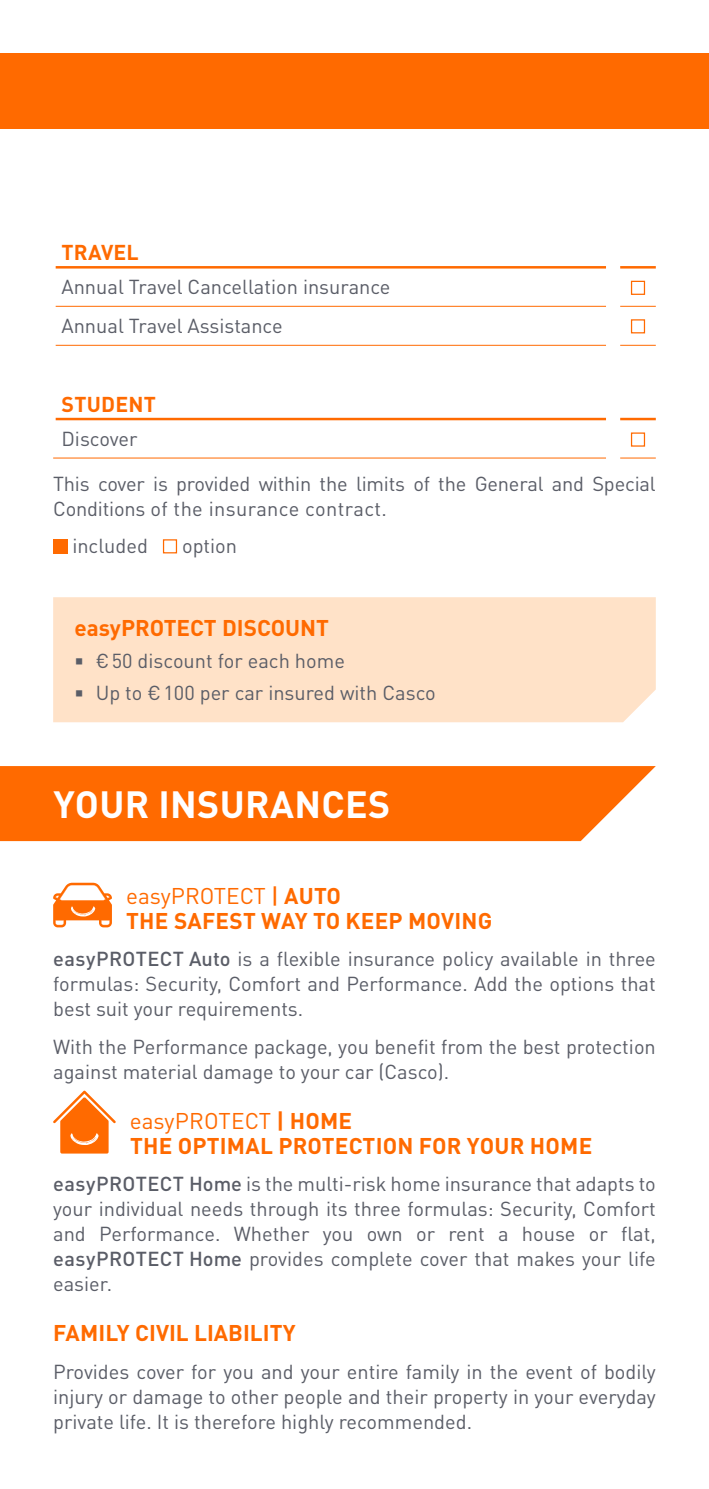
<style>
.page{position:relative;width:709px;height:1489px;background:#fff}
.page>*{position:absolute;margin:0;border:0;box-sizing:border-box;transform-origin:0 0}
.t1{font:700 37.5px "DIN Pro";letter-spacing:.01em;color:#fff}
.t2{font:700 22.5px/25px "DIN Pro";color:#ff6a00}
.t3{font:700 21.25px "DIN Pro";letter-spacing:.01em;color:#ff6a00}
.t4{font:20px/25px "DIN Pro";color:#5a5d67}
.s1{font-weight:400}
.s2{font-weight:500}
</style>
<div class="page">
<svg style="left:53px;top:882px;width:59px;height:45px"></svg>
<svg style="left:53px;top:1090px;width:63px;height:63px"></svg>
<div style="left:53px;top:597px;width:603px;height:125px;background:#ffe2c8"></div>
<div style="left:0;top:53px;width:709px;height:75px;background:#ff6a00"></div>
<div style="left:0;top:766px;width:656px;height:75px;background:#ff6a00"></div>
<hr style="left:56px;top:266px;width:550px;height:2px;background:#ff6a00">
<hr style="left:620px;top:266px;width:36px;height:2px;background:#ff6a00">
<hr style="left:56px;top:306px;width:550px;height:1px;background:#ff6a00">
<hr style="left:620px;top:306px;width:36px;height:1px;background:#ff6a00">
<hr style="left:56px;top:345px;width:550px;height:1px;background:#ff6a00">
<hr style="left:620px;top:345px;width:36px;height:1px;background:#ff6a00">
<hr style="left:56px;top:418px;width:550px;height:2px;background:#ff6a00">
<hr style="left:53px;top:457px;width:553px;height:1px;background:#ff6a00">
<hr style="left:620px;top:418px;width:36px;height:2px;background:#ff6a00">
<hr style="left:620px;top:457px;width:36px;height:1px;background:#ff6a00">
<div style="left:631px;top:281px;width:14px;height:14px;border:1px solid #ff6a00"></div>
<div style="left:631px;top:319px;width:14px;height:14px;border:1px solid #ff6a00"></div>
<div style="left:631px;top:432px;width:14px;height:14px;border:1px solid #ff6a00"></div>
<div style="left:53px;top:539px;width:14px;height:14px;background:#ff6a00"></div>
<div style="left:163px;top:539px;width:14px;height:14px;border:1px solid #ff6a00"></div>
<svg style="left:76px;top:658px;width:6px;height:6px"></svg>
<svg style="left:76px;top:690px;width:6px;height:6px"></svg>
<p class="t3" style="left:62px;top:238px;width:79px">TRAVEL</p>
<p class="t4" style="left:61px;top:267px;width:330px;line-height:39px">Annual Travel Cancellation insurance<br>Annual Travel Assistance</p>
<p class="t3" style="left:62px;top:390px;width:96px">STUDENT</p>
<p class="t4" style="left:61px;top:425px;width:78px">Discover</p>
<p class="t4" style="left:53px;top:470px;width:604px">This cover is provided within the limits of the General and Special<br>Conditions of the insurance contract.</p>
<p class="t4" style="left:72px;top:533px;width:77px">included</p>
<p class="t4" style="left:182px;top:533px;width:57px">option</p>
<p class="t2" style="left:74px;top:614px;width:256px">easyPROTECT DISCOUNT</p>
<p class="t4" style="left:96px;top:643px;width:341px;line-height:32px">€50 discount for each home<br>Up to €100 per car insured with Casco</p>
<h1 class="t1" style="left:53px;top:778px;width:338px">YOUR INSURANCES</h1>
<p class="t2" style="left:126px;top:882px;width:368px"><span class="s1">easyPROTECT</span> <span class="s2">|</span> AUTO<br>THE SAFEST WAY TO KEEP MOVING</p>
<p class="t4" style="left:53px;top:945px;width:604px;text-align:justify"><span class="s2">easyPROTECT Auto</span> is a flexible insurance policy available in three formulas: Security, Comfort and Performance. Add the options that best suit your requirements.</p>
<p class="t4" style="left:53px;top:1033px;width:604px">With the Performance package, you benefit from the best protection against material damage to your car (Casco).</p>
<p class="t2" style="left:130px;top:1107px;width:464px"><span class="s1">easyPROTECT</span> | HOME<br>THE OPTIMAL PROTECTION FOR YOUR HOME</p>
<p class="t4" style="left:53px;top:1170px;width:604px;text-align:justify"><span class="s2">easyPROTECT Home</span> is the multi-risk home insurance that adapts to your individual needs through its three formulas: Security, Comfort and Performance. Whether you own or rent a house or flat, <span class="s2">easyPROTECT Home</span> provides complete cover that makes your life easier.</p>
<p class="t2" style="left:53px;top:1319px;width:244px">FAMILY CIVIL LIABILITY</p>
<p class="t4" style="left:53px;top:1358px;width:604px;text-align:justify">Provides cover for you and your entire family in the event of bodily injury or damage to other people and their property in your everyday private life. It is therefore highly recommended.</p>
</div>
